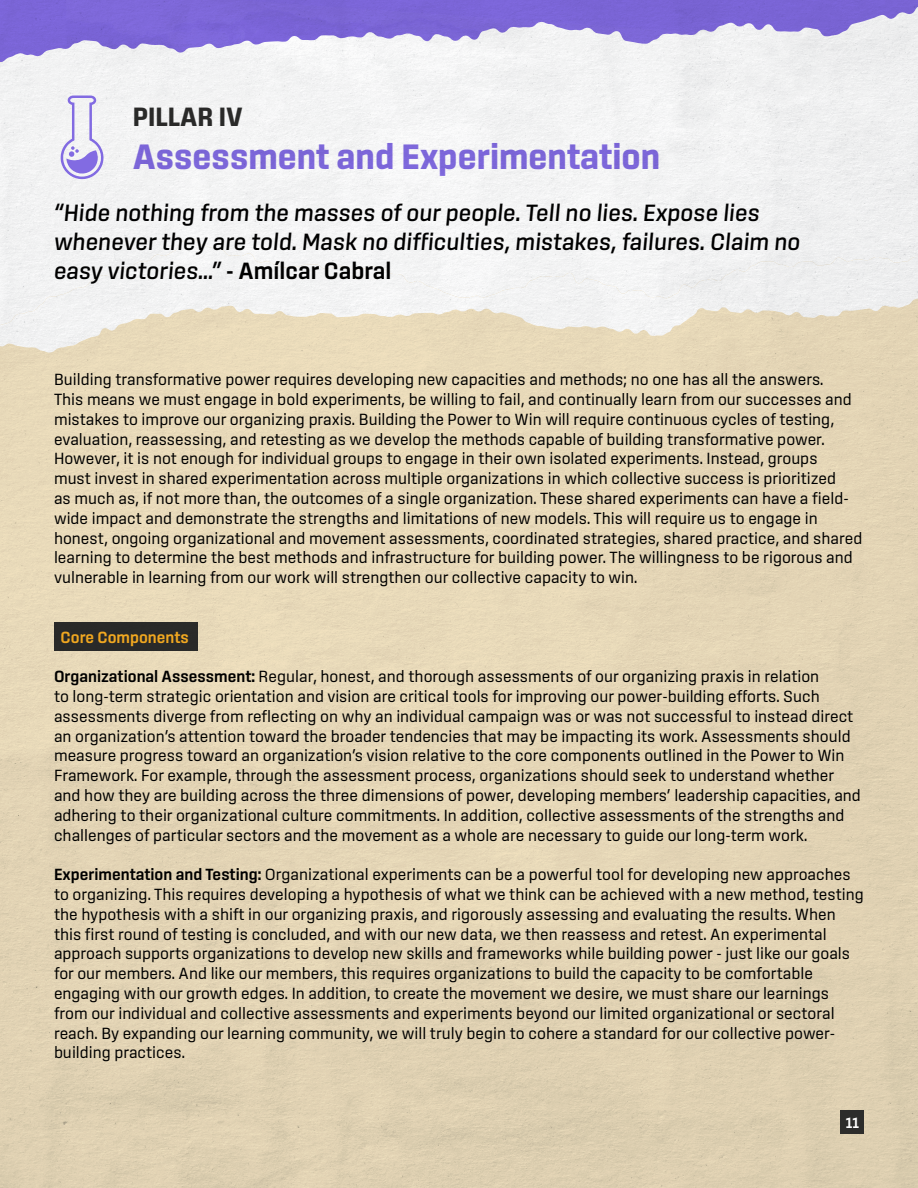
<style>
.page{position:relative;width:918px;height:1188px;background:#fff}
.page>*{position:absolute;margin:0;border:0;box-sizing:border-box;transform-origin:0 0}
.t1{font:700 36px "Sinter";color:#826be2}
.t2{font:700 27px "Sinter";color:#2c2c2b}
.t3{font:italic 500 24px/28.8px "Sinter";color:#000}
.t4{font:16.5px/19.8px "Sinter";color:#000}
.t5{font:600 16.5px "Sinter";color:#fcaf22}
.t6{font:600 15px "Sinter";color:#fff}
.s1{font-weight:600;font-style:normal}
.s2{font-weight:600}
</style>
<div class="page">
<img style="left:0;top:0;width:918px;height:1188px">
<div style="left:841px;top:1111px;width:23px;height:23px;background:#2c2c2b"></div>
<svg style="left:61px;top:96px;width:43px;height:83px"></svg>
<h2 class="t2" style="left:133px;top:101px;width:112px">PILLAR IV</h2>
<h1 class="t1" style="left:133px;top:136px;width:529px">Assessment and Experimentation</h1>
<h3 class="t3" style="left:54px;top:198px;width:748px">“Hide nothing from the masses of our people. Tell no lies. Expose lies whenever they are told. Mask no difficulties, mistakes, failures. Claim no easy victories...” <span class="s1">- Amílcar Cabral</span></h3>
<p class="t4" style="left:54px;top:369px;width:810px">Building transformative power requires developing new capacities and methods; no one has all the answers.<br>This means we must engage in bold experiments, be willing to fail, and continually learn from our successes and mistakes to improve our organizing praxis. Building the Power to Win will require continuous cycles of testing, evaluation, reassessing, and retesting as we develop the methods capable of building transformative power.<br>However, it is not enough for individual groups to engage in their own isolated experiments. Instead, groups<br>must invest in shared experimentation across multiple organizations in which collective success is prioritized<br>as much as, if not more than, the outcomes of a single organization. These shared experiments can have a field&shy;wide impact and demonstrate the strengths and limitations of new models. This will require us to engage in honest, ongoing organizational and movement assessments, coordinated strategies, shared practice, and shared learning to determine the best methods and infrastructure for building power. The willingness to be rigorous and vulnerable in learning from our work will strengthen our collective capacity to win.</p>
<p class="t5" style="left:61px;top:627px;width:130px">Core Components</p>
<p class="t4" style="left:54px;top:666px;width:808px"><span class="s2">Organizational Assessment:</span> Regular, honest, and thorough assessments of our organizing praxis in relation<br>to long-term strategic orientation and vision are critical tools for improving our power-building efforts. Such assessments diverge from reflecting on why an individual campaign was or was not successful to instead direct an organization’s attention toward the broader tendencies that may be impacting its work. Assessments should measure progress toward an organization’s vision relative to the core components outlined in the Power to Win Framework. For example, through the assessment process, organizations should seek to understand whether and how they are building across the three dimensions of power, developing members’ leadership capacities, and adhering to their organizational culture commitments. In addition, collective assessments of the strengths and challenges of particular sectors and the movement as a whole are necessary to guide our long-term work.</p>
<p class="t4" style="left:54px;top:864px;width:811px"><span class="s2">Experimentation and Testing:</span> Organizational experiments can be a powerful tool for developing new approaches to organizing. This requires developing a hypothesis of what we think can be achieved with a new method, testing the hypothesis with a shift in our organizing praxis, and rigorously assessing and evaluating the results. When this first round of testing is concluded, and with our new data, we then reassess and retest. An experimental approach supports organizations to develop new skills and frameworks while building power - just like our goals for our members. And like our members, this requires organizations to build the capacity to be comfortable engaging with our growth edges. In addition, to create the movement we desire, we must share our learnings from our individual and collective assessments and experiments beyond our limited organizational or sectoral reach. By expanding our learning community, we will truly begin to cohere a standard for our collective power&shy;building practices.</p>
<p class="t6" style="left:846px;top:1114px;width:15px">11</p>
</div>
